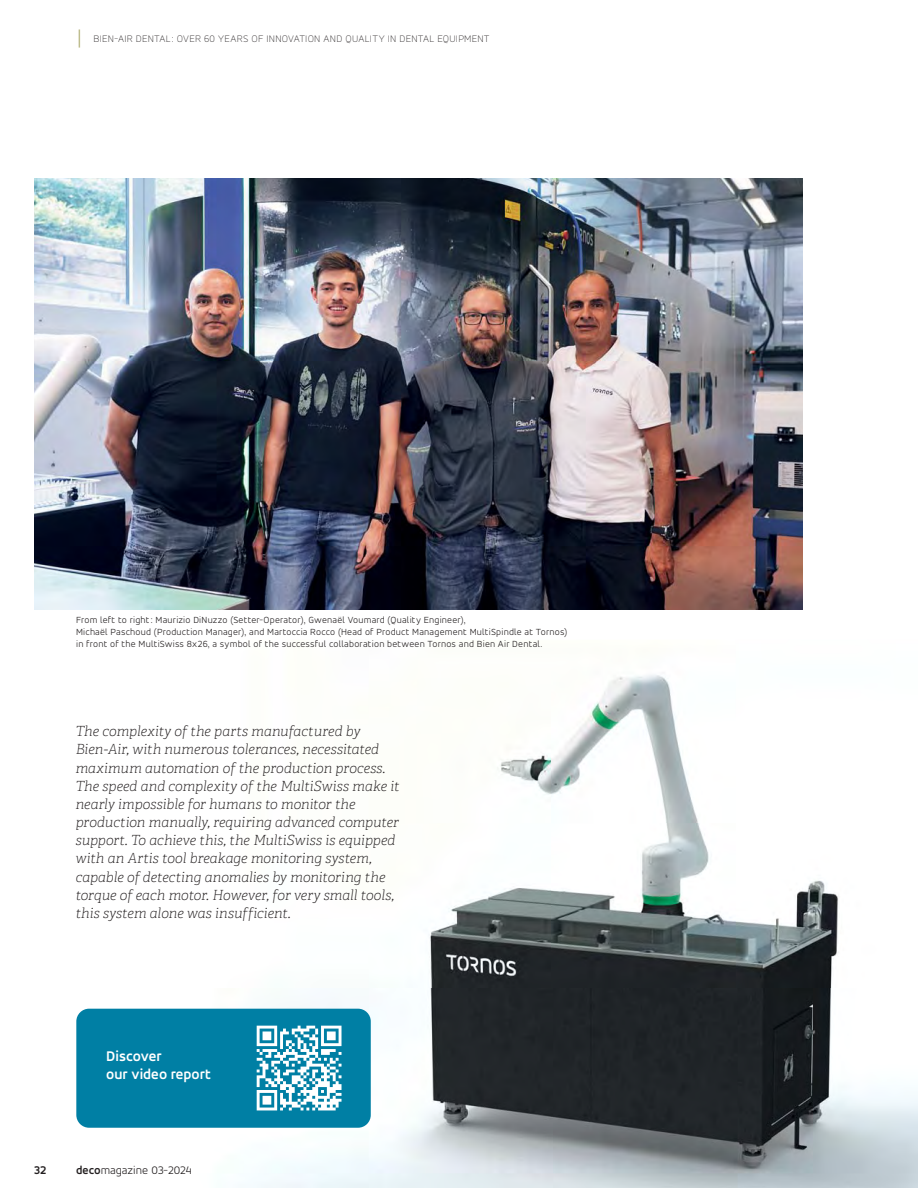
<style>
.page{position:relative;width:918px;height:1188px;background:#fff}
.page>*{position:absolute;margin:0;border:0;box-sizing:border-box;transform-origin:0 0}
.t1{font:300 21px "DIN Pro";color:#aaa869}
.t2{font:700 15px/18px "Tornos Accord Alt";color:#fff}
.t3{font:italic 100 13.95px/18.1px "Adelle";color:#231f20}
.t4{font:300 12px "Tornos Accord Alt";color:#231f20}
.t5{font:700 12px "Tornos Accord Alt";color:#231f20}
.t6{font:100 10.5px "Tornos Accord Alt";letter-spacing:.025em;color:#231f20}
.t7{font:300 9.75px/12px "Tornos Accord Alt";letter-spacing:.025em;color:#231f20}
.s1{font-weight:700}
</style>
<div class="page">
<img style="left:185px;top:675px;width:733px;height:513px">
<svg style="left:185px;top:1166px;width:6px;height:8px"></svg>
<img style="left:34px;top:179px;width:768px;height:430px">
<div style="left:76px;top:1009px;width:295px;height:119px;background:#007fa4;border-radius:13px"></div>
<svg style="left:257px;top:1026px;width:85px;height:84px"></svg>
<h1 class="t1" style="left:76px;top:27px;width:8px">|</h1>
<p class="t6" style="left:94px;top:35px;width:398px">BIEN-AIR DENTAL: OVER 60 YEARS OF INNOVATION AND QUALITY IN DENTAL EQUIPMENT</p>
<p class="t7" style="left:76px;top:615px;width:493px">From left to right: Maurizio DiNuzzo (Setter-Operator), Gwenaël Voumard (Quality Engineer),<br>Michaël Paschoud (Production Manager), and Martoccia Rocco (Head of Product Management MultiSpindle at Tornos) in front of the MultiSwiss 8x26, a symbol of the successful collaboration between Tornos and Bien Air Dental.</p>
<p class="t3" style="left:76px;top:724px;width:325px">The complexity of the parts manufactured by Bien-Air, with numerous tolerances, necessitated maximum automation of the production process.<br>The speed and complexity of the MultiSwiss make it nearly impossible for humans to monitor the production manually, requiring advanced computer support. To achieve this, the MultiSwiss is equipped with an Artis tool breakage monitoring system, capable of detecting anomalies by monitoring the torque of each motor. However, for very small tools, this system alone was insufficient.</p>
<p class="t2" style="left:106px;top:1048px;width:106px">Discover<br>our video report</p>
<p class="t5" style="left:34px;top:1165px;width:14px">32</p>
<p class="t4" style="left:76px;top:1166px;width:117px"><span class="s1">deco</span>magazine 03-2024</p>
</div>
